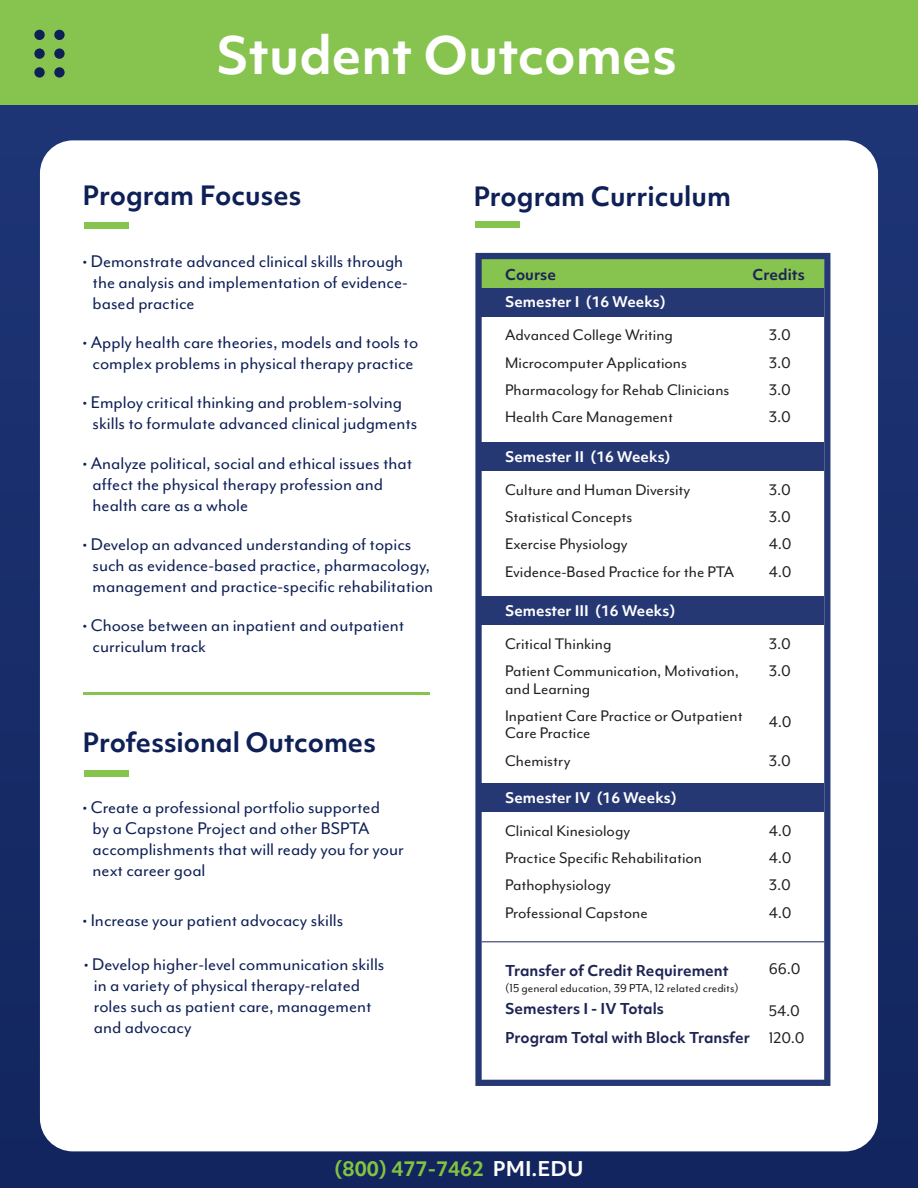
<style>
.page{position:relative;width:918px;height:1188px;background:#fff}
.page>*{position:absolute;margin:0;border:0;box-sizing:border-box;transform-origin:0 0}
.t1{font:700 49.5px "Objektiv Mk 1";color:#fff}
.t2{font:700 25.5px "Objektiv Mk 1";color:#0e2056}
.t3{font:19.5px/21px "Mr Eaves Mod OT";color:#0e2056}
.t4{font:700 19.5px "Objektiv Mk 1";color:#82c341}
.t5{font:17.7px/27.5px "Mr Eaves Mod OT";color:#231f20}
.t6{font:700 14.4px/28.2px "Objektiv Mk 1";color:#1e2454}
.t7{font:700 14.1px "Objektiv Mk 1";color:#fff}
.t8{font:13.35px "Mr Eaves Mod OT";color:#231f20}
.s1{color:#fff}
</style>
<div class="page">
<div style="left:0;top:91px;width:918px;height:1097px;background:#182e6a"></div>
<div style="left:0;top:0;width:918px;height:104px;background:#86c44f"></div>
<div style="left:40px;top:140px;width:838px;height:1011px;background:#fff;border-radius:33px"></div>
<div style="left:34px;top:30px;width:11px;height:10px;background:#0e2056;border-radius:50%"></div>
<div style="left:54px;top:30px;width:11px;height:10px;background:#0e2056;border-radius:50%"></div>
<div style="left:34px;top:48px;width:11px;height:11px;background:#0e2056;border-radius:50%"></div>
<div style="left:54px;top:48px;width:11px;height:11px;background:#0e2056;border-radius:50%"></div>
<div style="left:34px;top:67px;width:11px;height:11px;background:#0e2056;border-radius:50%"></div>
<div style="left:54px;top:67px;width:11px;height:11px;background:#0e2056;border-radius:50%"></div>
<div style="left:84px;top:222px;width:45px;height:7px;background:#86c44f"></div>
<div style="left:475px;top:221px;width:45px;height:7px;background:#86c44f"></div>
<div style="left:84px;top:770px;width:45px;height:7px;background:#86c44f"></div>
<hr style="left:83px;top:692px;width:347px;height:3px;background:#86c44f">
<svg style="left:475px;top:253px;width:355px;height:833px"></svg>
<h1 class="t1" style="left:216px;top:20px;width:462px">Student Outcomes</h1>
<h2 class="t2" style="left:82px;top:177px;width:221px">Program Focuses</h2>
<p class="t3" style="left:93px;top:250px;width:317px;text-indent:-10px">• Demonstrate advanced clinical skills through the analysis and implementation of evidence&shy;based practice</p>
<p class="t3" style="left:82px;top:331px;width:337px;text-align:center">• Apply health care theories, models and tools to complex problems in physical therapy practice</p>
<p class="t3" style="left:93px;top:392px;width:326px;text-indent:-10px">• Employ critical thinking and problem-solving skills to formulate advanced clinical judgments</p>
<p class="t3" style="left:93px;top:452px;width:321px;text-indent:-10px">• Analyze political, social and ethical issues that affect the physical therapy profession and health care as a whole</p>
<p class="t3" style="left:93px;top:534px;width:342px;text-indent:-10px">• Develop an advanced understanding of topics such as evidence-based practice, pharmacology, management and practice-specific rehabilitation</p>
<p class="t3" style="left:93px;top:614px;width:313px;text-indent:-10px">• Choose between an inpatient and outpatient curriculum track</p>
<h2 class="t2" style="left:82px;top:724px;width:295px">Professional Outcomes</h2>
<p class="t3" style="left:93px;top:796px;width:313px;text-indent:-10px">• Create a professional portfolio supported<br>by a Capstone Project and other BSPTA accomplishments that will ready you for your next career goal</p>
<p class="t3" style="left:82px;top:909px;width:262px">• Increase your patient advocacy skills</p>
<p class="t3" style="left:94px;top:954px;width:292px;text-indent:-10px">• Develop higher-level communication skills in a variety of physical therapy-related roles such as patient care, management and advocacy</p>
<h2 class="t2" style="left:473px;top:178px;width:259px">Program Curriculum</h2>
<p class="t6" style="left:505px;top:260px;width:52px">Course</p>
<p class="t6" style="left:752px;top:260px;width:54px">Credits</p>
<p class="t7" style="left:505px;top:292px;width:162px">Semester I (16 Weeks)</p>
<p class="t5" style="left:505px;top:321px;width:226px">Advanced College Writing<br>Microcomputer Applications<br>Pharmacology for Rehab Clinicians<br>Health Care Management</p>
<p class="t7" style="left:505px;top:446px;width:167px">Semester II (16 Weeks)</p>
<p class="t5" style="left:505px;top:476px;width:231px">Culture and Human Diversity<br>Statistical Concepts<br>Exercise Physiology<br>Evidence-Based Practice for the PTA</p>
<p class="t7" style="left:505px;top:601px;width:172px">Semester III (16 Weeks)</p>
<p class="t5" style="left:505px;top:630px;width:236px">Critical Thinking<br>Patient Communication, Motivation,</p>
<p class="t5" style="left:505px;top:675px;width:239px">and Learning<br>Inpatient Care Practice or Outpatient</p>
<p class="t5" style="left:505px;top:719px;width:87px">Care Practice<br>Chemistry</p>
<p class="t7" style="left:505px;top:787px;width:173px">Semester IV (16 Weeks)</p>
<p class="t5" style="left:505px;top:816px;width:198px">Clinical Kinesiology<br>Practice Specific Rehabilitation<br>Pathophysiology<br>Professional Capstone</p>
<p class="t6" style="left:505px;top:956px;width:225px">Transfer of Credit Requirement</p>
<p class="t8" style="left:505px;top:981px;width:235px">(15 general education, 39 PTA, 12 related credits)</p>
<p class="t6" style="left:505px;top:995px;width:246px">Semesters I - IV Totals<br>Program Total with Block Transfer</p>
<p class="t5" style="left:769px;top:321px;width:24px;text-align:justify">3.0<br>3.0<br>3.0<br>3.0</p>
<p class="t5" style="left:769px;top:476px;width:24px;text-align:justify">3.0<br>3.0<br>4.0<br>4.0</p>
<p class="t5" style="left:769px;top:630px;width:24px">3.0<br>3.0</p>
<p class="t5" style="left:769px;top:708px;width:24px">4.0</p>
<p class="t5" style="left:769px;top:747px;width:24px">3.0</p>
<p class="t5" style="left:769px;top:816px;width:24px;text-align:justify">4.0<br>4.0<br>3.0<br>4.0</p>
<p class="t5" style="left:769px;top:955px;width:33px">66.0</p>
<p class="t5" style="left:769px;top:997px;width:37px">54.0<br>120.0</p>
<p class="t4" style="left:334px;top:1155px;width:251px">(800) 477-7462 <span class="s1">PMI.EDU</span></p>
</div>
